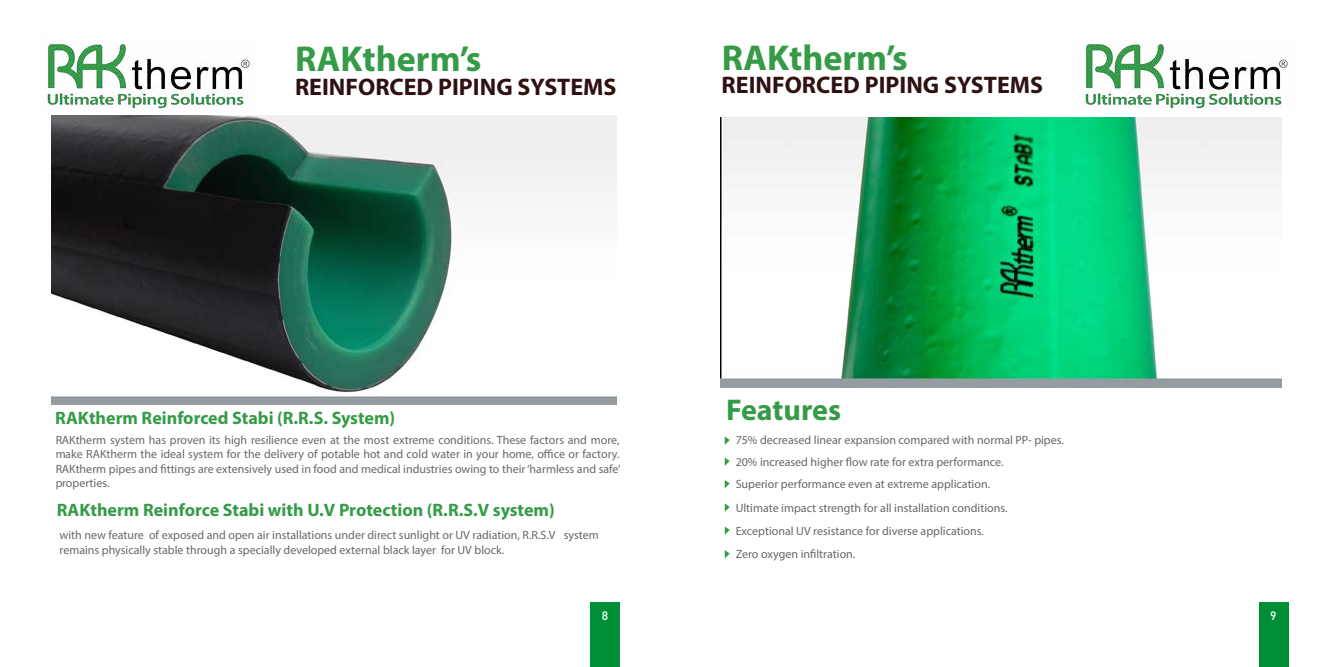
<style>
.page{position:relative;width:1333px;height:667px;background:#fff}
.page>*{position:absolute;margin:0;border:0;box-sizing:border-box;transform-origin:0 0}
.t1{font:700 36px "Myriad Pro";color:#359b47}
.t2{font:700 30px "Myriad Pro";color:#359b47}
.t3{font:700 24px "Myriad Pro";color:#301111}
.t4{font:700 18px "Myriad Pro";color:#359b47}
.t5{font:12px/14.4px "Myriad Pro";color:#000}
.t6{font:500 12px "DIN";color:#fff}
</style>
<div class="page">
<div style="left:1259px;top:602px;width:29px;height:64px;background:#008e37"></div>
<div style="left:590px;top:602px;width:29px;height:64px;background:#008e37"></div>
<img style="left:44px;top:44px;width:206px;height:65px">
<img style="left:1082px;top:44px;width:206px;height:65px">
<img style="left:51px;top:115px;width:565px;height:289px">
<svg style="left:724px;top:436px;width:5px;height:8px"></svg>
<svg style="left:724px;top:457px;width:5px;height:8px"></svg>
<svg style="left:724px;top:480px;width:5px;height:8px"></svg>
<svg style="left:724px;top:503px;width:5px;height:8px"></svg>
<svg style="left:724px;top:526px;width:5px;height:8px"></svg>
<svg style="left:724px;top:550px;width:5px;height:8px"></svg>
<img style="left:720px;top:118px;width:561px;height:269px">
<h1 class="t1" style="left:295px;top:35px;width:188px">RAKtherm’s</h1>
<h3 class="t3" style="left:295px;top:71px;width:323px">REINFORCED PIPING SYSTEMS</h3>
<h1 class="t1" style="left:721px;top:34px;width:188px">RAKtherm’s</h1>
<h3 class="t3" style="left:721px;top:69px;width:323px">REINFORCED PIPING SYSTEMS</h3>
<h3 class="t4" style="left:55px;top:406px;width:341px">RAKtherm Reinforced Stabi (R.R.S. System)</h3>
<p class="t5" style="left:55px;top:432px;width:567px;text-align:justify">RAKtherm system has proven its high resilience even at the most extreme conditions. These factors and more, make RAKtherm the ideal system for the delivery of potable hot and cold water in your home, office or factory.<br>RAKtherm pipes and fittings are extensively used in food and medical industries owing to their ‘harmless and safe’ properties.</p>
<h3 class="t4" style="left:57px;top:497px;width:499px">RAKtherm Reinforce Stabi with U.V Protection (R.R.S.V system)</h3>
<p class="t5" style="left:60px;top:527px;width:541px">with new feature of exposed and open air installations under direct sunlight or UV radiation, R.R.S.V system remains physically stable through a specially developed external black layer for UV block.</p>
<h2 class="t2" style="left:726px;top:390px;width:116px">Features</h2>
<p class="t5" style="left:735px;top:428px;width:330px;line-height:22.1px">75% decreased linear expansion compared with normal PP- pipes.<br>20% increased higher flow rate for extra performance.<br>Superior performance even at extreme application.</p>
<p class="t5" style="left:735px;top:495px;width:273px;line-height:23.3px">Ultimate impact strength for all installation conditions.<br>Exceptional UV resistance for diverse applications.<br>Zero oxygen infiltration.</p>
<p class="t6" style="left:602px;top:607px;width:8px">8</p>
<p class="t6" style="left:1269px;top:607px;width:8px">9</p>
</div>
